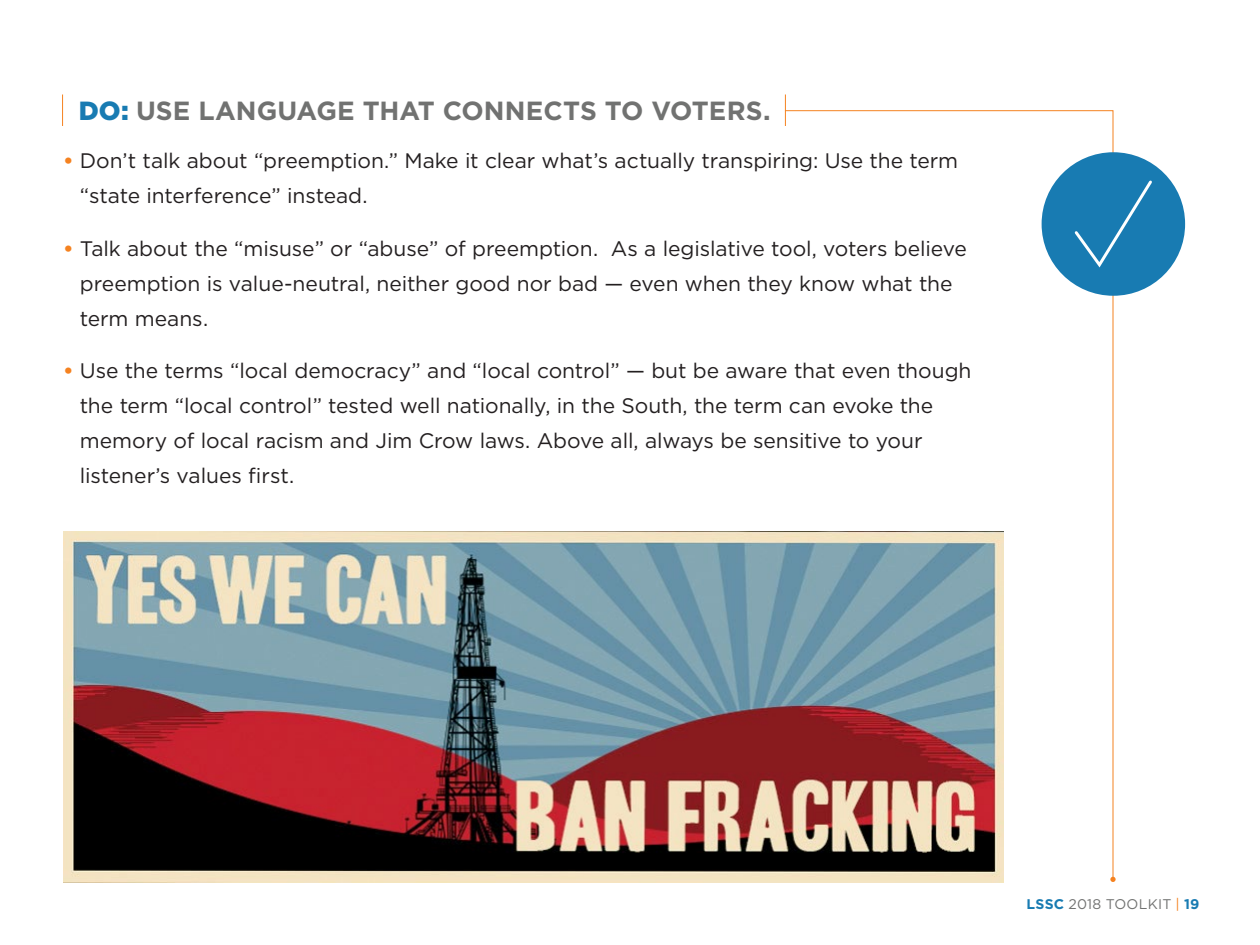
<style>
.page{position:relative;width:1260px;height:945px;background:#fff}
.page>*{position:absolute;margin:0;border:0;box-sizing:border-box;transform-origin:0 0}
.t1{font:700 26.25px "Gotham";color:#717271}
.t2{font:21px/35px "Gotham";letter-spacing:-.005em;color:#231f20}
.t3{font:14px "Gotham";letter-spacing:.015em;color:#717271}
.s1{font-weight:900;color:#187bb2}
.s2{font-weight:700;color:#f58220}
.s3{font-weight:700;color:#187bb2}
.s4{color:#f58220}
</style>
<div class="page">
<svg style="left:784px;top:110px;width:330px;height:767px"></svg>
<svg style="left:1110px;top:877px;width:6px;height:5px"></svg>
<hr style="left:62px;top:94px;width:1px;height:32px;background:#f58220">
<hr style="left:785px;top:94px;width:1px;height:32px;background:#f58220">
<div style="left:1042px;top:152px;width:143px;height:144px;background:#187bb2;border-radius:50%"></div>
<svg style="left:1074px;top:180px;width:78px;height:88px"></svg>
<img style="left:63px;top:532px;width:941px;height:350px">
<p class="t1" style="left:79px;top:93px;width:693px"><span class="s1">DO:</span> USE LANGUAGE THAT CONNECTS TO VOTERS.</p>
<p class="t2" style="left:80px;top:143px;width:880px;text-indent:-17px"><span class="s2">•</span> Don’t talk about “preemption.” Make it clear what’s actually transpiring: Use the term “state interference” instead.</p>
<p class="t2" style="left:80px;top:230px;width:889px;text-indent:-17px"><span class="s2">•</span> Talk about the “misuse” or “abuse” of preemption. As a legislative tool, voters believe preemption is value-neutral, neither good nor bad — even when they know what the term means.</p>
<p class="t2" style="left:80px;top:353px;width:893px;text-indent:-17px"><span class="s2">•</span> Use the terms “local democracy” and “local control” — but be aware that even though the term “local control” tested well nationally, in the South, the term can evoke the memory of local racism and Jim Crow laws. Above all, always be sensitive to your listener’s values first.</p>
<p class="t3" style="left:1026px;top:895px;width:175px"><span class="s3">LSSC</span> 2018 TOOLKIT <span class="s4">|</span> <span class="s3">19</span></p>
</div>
